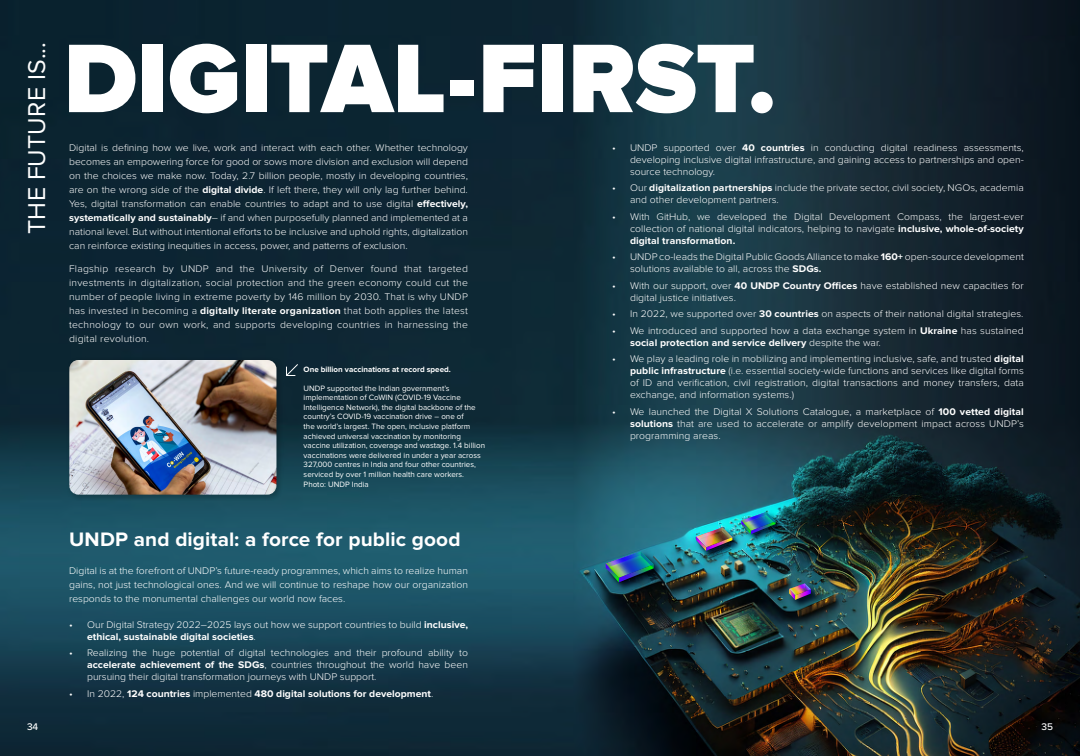
<style>
.page{position:relative;width:1080px;height:756px;background:#fff}
.page>*{position:absolute;margin:0;border:0;box-sizing:border-box;transform-origin:0 0}
.t1{font:900 101px "Proxima Nova";color:#fff}
.t2{font:25.2px "Proxima Nova";letter-spacing:.005em;color:#fff}
.t3{font:700 20.2px "Proxima Nova";letter-spacing:.005em;color:#fff}
.t4{font:300 10px/12px "Proxima Nova";letter-spacing:.005em;color:#fff;text-align:justify;scale:1.04 1}
.t5{font:700 10px "Proxima Nova";color:#fff;scale:1.04 1}
.t6{font:500 10px "Proxima Nova";color:#fff}
.t7{font:8px/9.6px "Proxima Nova";color:#fff}
.t8{font:700 8px "Proxima Nova";color:#fff}
.s1{font-weight:700}
.s2{font-weight:300}
</style>
<div class="page">
<img style="left:0;top:0;width:1080px;height:756px">
<img style="left:786px;top:580px;width:37px;height:32px">
<svg style="left:789px;top:583px;width:22px;height:17px"></svg>
<img style="left:693px;top:524px;width:52px;height:39px">
<svg style="left:696px;top:527px;width:36px;height:24px"></svg>
<img style="left:603px;top:548px;width:63px;height:47px">
<svg style="left:606px;top:551px;width:48px;height:31px"></svg>
<img style="left:738px;top:509px;width:50px;height:38px">
<svg style="left:742px;top:512px;width:34px;height:22px"></svg>
<svg style="left:286px;top:364px;width:12px;height:12px"></svg>
<div style="left:66px;top:357px;width:217px;height:144px;background:#000;opacity:.23"></div>
<img style="left:69px;top:360px;width:207px;height:135px">
<h2 class="t2" style="left:22px;top:234px;width:193px;rotate:-90deg">THE FUTURE IS...</h2>
<p class="t6" style="left:27px;top:719px;width:13px">34</p>
<h1 class="t1" style="left:64px;top:20px;width:714px">DIGITAL-FIRST.</h1>
<p class="t4" style="left:630px;top:142px;width:380px;text-indent:-18px">• UNDP supported over <span class="s1">40 countries</span> in conducting digital readiness assessments, developing inclusive digital infrastructure, and gaining access to partnerships and open&shy;source technology.</p>
<p class="t4" style="left:630px;top:182px;width:380px;text-indent:-18px">• Our <span class="s1">digitalization partnerships</span> include the private sector, civil society, NGOs, academia and other development partners.</p>
<p class="t4" style="left:630px;top:211px;width:380px;text-indent:-18px">• With GitHub, we developed the Digital Development Compass, the largest-ever collection of national digital indicators, helping to navigate <span class="s1">inclusive, whole-of-society digital transformation.</span></p>
<p class="t4" style="left:630px;top:251px;width:380px;text-indent:-18px">• UNDP co-leads the Digital Public Goods Alliance to make <span class="s1">160+</span> open-source development solutions available to all, across the <span class="s1">SDGs.</span></p>
<p class="t4" style="left:630px;top:280px;width:380px;text-indent:-18px">• With our support, over <span class="s1">40 UNDP Country Offices</span> have established new capacities for digital justice initiatives.</p>
<p class="t4" style="left:612px;top:308px;width:397px">• In 2022, we supported over <span class="s1">30 countries</span> on aspects of their national digital strategies.</p>
<p class="t4" style="left:630px;top:325px;width:380px;text-indent:-18px">• We introduced and supported how a data exchange system in <span class="s1">Ukraine</span> has sustained <span class="s1">social protection and service delivery</span> despite the war.</p>
<p class="t4" style="left:630px;top:353px;width:380px;text-indent:-18px">• We play a leading role in mobilizing and implementing inclusive, safe, and trusted <span class="s1">digital public infrastructure</span> (i.e. essential society-wide functions and services like digital forms of ID and verification, civil registration, digital transactions and money transfers, data exchange, and information systems.)</p>
<p class="t4" style="left:630px;top:406px;width:380px;text-indent:-18px">• We launched the Digital X Solutions Catalogue, a marketplace of <span class="s1">100 vetted digital solutions</span> that are used to accelerate or amplify development impact across UNDP’s programming areas.</p>
<p class="t4" style="left:69px;top:141px;width:385px;line-height:14px">Digital is defining how we live, work and interact with each other. Whether technology becomes an empowering force for good or sows more division and exclusion will depend on the choices we make now. Today, 2.7 billion people, mostly in developing countries, are on the wrong side of the <span class="s1">digital divide</span>. If left there, they will only lag further behind.<br>Yes, digital transformation can enable countries to adapt and to use digital <span class="s1">effectively, systematically and sustainably</span>– if and when purposefully planned and implemented at a national level. But without intentional efforts to be inclusive and uphold rights, digitalization can reinforce existing inequities in access, power, and patterns of exclusion.</p>
<p class="t4" style="left:69px;top:262px;width:385px;line-height:14px">Flagship research by UNDP and the University of Denver found that targeted investments in digitalization, social protection and the green economy could cut the number of people living in extreme poverty by 146 million by 2030. That is why UNDP has invested in becoming a <span class="s1">digitally literate organization</span> that both applies the latest technology to our own work, and supports developing countries in harnessing the digital revolution.</p>
<p class="t8" style="left:304px;top:365px;width:149px">One billion vaccinations at record speed.</p>
<p class="t7" style="left:304px;top:383px;width:183px">UNDP supported the Indian government’s implementation of CoWIN (COVID-19 Vaccine Intelligence Network), the digital backbone of the country’s COVID-19 vaccination drive – one of<br>the world’s largest. The open, inclusive platform achieved universal vaccination by monitoring vaccine utilization, coverage and wastage. 1.4 billion vaccinations were delivered in under a year across 327,000 centres in India and four other countries, serviced by over 1 million health care workers.<br>Photo: UNDP India</p>
<h3 class="t3" style="left:69px;top:527px;width:393px">UNDP and digital: a force for public good</h3>
<p class="t4" style="left:69px;top:564px;width:385px;line-height:14px">Digital is at the forefront of UNDP’s future-ready programmes, which aims to realize human gains, not just technological ones. And we will continue to reshape how our organization responds to the monumental challenges our world now faces.</p>
<p class="t4" style="left:87px;top:619px;width:368px;text-indent:-18px">• Our Digital Strategy 2022–2025 lays out how we support countries to build <span class="s1">inclusive, ethical, sustainable digital societies</span>.</p>
<p class="t4" style="left:87px;top:647px;width:368px;text-indent:-18px">• Realizing the huge potential of digital technologies and their profound ability to <span class="s1">accelerate achievement of the SDGs</span>, countries throughout the world have been pursuing their digital transformation journeys with UNDP support.</p>
<p class="t5" style="left:69px;top:688px;width:352px"><span class="s2">• In 2022,</span> 124 countries <span class="s2">implemented</span> 480 digital solutions for development<span class="s2">.</span></p>
<p class="t6" style="left:1041px;top:719px;width:13px">35</p>
</div>
